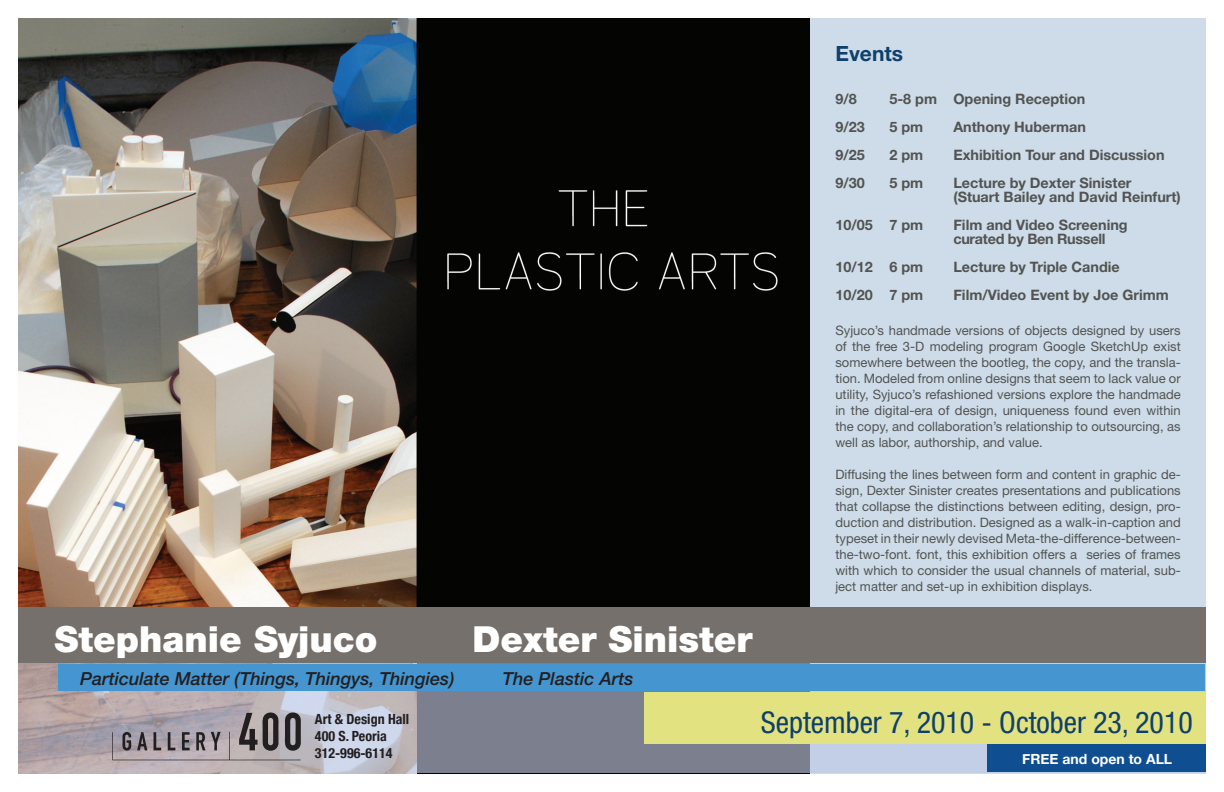
<style>
.page{position:relative;width:1224px;height:792px;background:#fff}
.page>*{position:absolute;margin:0;border:0;box-sizing:border-box;transform-origin:0 0}
.t1{font:900 36px "Helvetica Neue LT Std";color:#fff}
.t2{font:condensed 30px "Helvetica Neue LT Std";color:#0e406b}
.t3{font:700 21px "Helvetica Neue LT Std";color:#0e406b}
.t4{font:italic 500 18px "Helvetica Neue LT Std";color:#231f20}
.t5{font:700 14.4px/14px "Helvetica Neue LT Std";color:#525352}
.t6{font:700 condensed 14px/16.8px "Helvetica Neue";color:#231f20}
.t7{font:700 14px "Helvetica Neue";color:#fff}
.t8{font:13px/16px "Helvetica Neue LT Std";color:#525352;text-align:justify}
</style>
<div class="page">
<div style="left:416px;top:18px;width:396px;height:755px;background:#040503"></div>
<img style="left:447px;top:190px;width:331px;height:101px">
<div style="left:810px;top:18px;width:396px;height:756px;background:#cddce8"></div>
<img style="left:18px;top:18px;width:399px;height:756px">
<div style="left:417px;top:610px;width:393px;height:163px;background:#7c808e"></div>
<div style="left:810px;top:610px;width:395px;height:163px;background:#c2cfe7"></div>
<img style="left:18px;top:663px;width:399px;height:110px">
<div style="left:988px;top:744px;width:218px;height:27px;background:#0e4e91"></div>
<svg style="left:112px;top:713px;width:189px;height:47px"></svg>
<div style="left:644px;top:692px;width:562px;height:52px;background:#e3e281"></div>
<div style="left:18px;top:608px;width:1188px;height:55px;background:#75706c"></div>
<div style="left:58px;top:664px;width:1148px;height:27px;background:#4495d0"></div>
<h1 class="t1" style="left:55px;top:618px;width:324px">Stephanie Syjuco</h1>
<h3 class="t4" style="left:80px;top:668px;width:376px">Particulate Matter (Things, Thingys, Thingies)</h3>
<p class="t6" style="left:315px;top:710px;width:96px">Art &amp; Design Hall<br>400 S. Peoria<br>312-996-6114</p>
<h3 class="t3" style="left:835px;top:41px;width:69px">Events</h3>
<p class="t5" style="left:835px;top:91px;width:23px">9/8</p>
<p class="t5" style="left:889px;top:91px;width:197px">5-8 pm Opening Reception</p>
<p class="t5" style="left:835px;top:119px;width:31px">9/23</p>
<p class="t5" style="left:889px;top:119px;width:35px">5 pm</p>
<p class="t5" style="left:953px;top:119px;width:134px">Anthony Huberman</p>
<p class="t5" style="left:835px;top:147px;width:31px">9/25</p>
<p class="t5" style="left:889px;top:147px;width:35px">2 pm</p>
<p class="t5" style="left:953px;top:147px;width:213px">Exhibition Tour and Discussion</p>
<p class="t5" style="left:835px;top:175px;width:31px">9/30</p>
<p class="t5" style="left:889px;top:175px;width:35px">5 pm</p>
<p class="t5" style="left:953px;top:175px;width:229px">Lecture by Dexter Sinister (Stuart Bailey and David Reinfurt)</p>
<p class="t5" style="left:835px;top:217px;width:89px">10/05 7 pm</p>
<p class="t5" style="left:953px;top:217px;width:176px">Film and Video Screening curated by Ben Russell</p>
<p class="t5" style="left:835px;top:259px;width:89px">10/12 6 pm</p>
<p class="t5" style="left:953px;top:259px;width:168px">Lecture by Triple Candie</p>
<p class="t5" style="left:835px;top:287px;width:89px">10/20 7 pm</p>
<p class="t5" style="left:953px;top:287px;width:217px">Film/Video Event by Joe Grimm</p>
<p class="t8" style="left:835px;top:322px;width:347px">Syjuco’s handmade versions of objects designed by users of the free 3-D modeling program Google SketchUp exist somewhere between the bootleg, the copy, and the transla&shy;tion. Modeled from online designs that seem to lack value or utility, Syjuco’s refashioned versions explore the handmade in the digital-era of design, uniqueness found even within the copy, and collaboration’s relationship to outsourcing, as well as labor, authorship, and value.</p>
<p class="t8" style="left:835px;top:466px;width:347px">Diffusing the lines between form and content in graphic de&shy;sign, Dexter Sinister creates presentations and publications that collapse the distinctions between editing, design, pro&shy;duction and distribution. Designed as a walk-in-caption and typeset in their newly devised Meta-the-difference-between&shy;the-two-font. font, this exhibition offers a series of frames with which to consider the usual channels of material, sub&shy;ject matter and set-up in exhibition displays.</p>
<h1 class="t1" style="left:472px;top:618px;width:282px">Dexter Sinister</h1>
<h3 class="t4" style="left:503px;top:668px;width:132px">The Plastic Arts</h3>
<h2 class="t2" style="left:761px;top:705px;width:434px">September 7, 2010 - October 23, 2010</h2>
<p class="t7" style="left:1022px;top:750px;width:152px">FREE and open to ALL</p>
</div>
